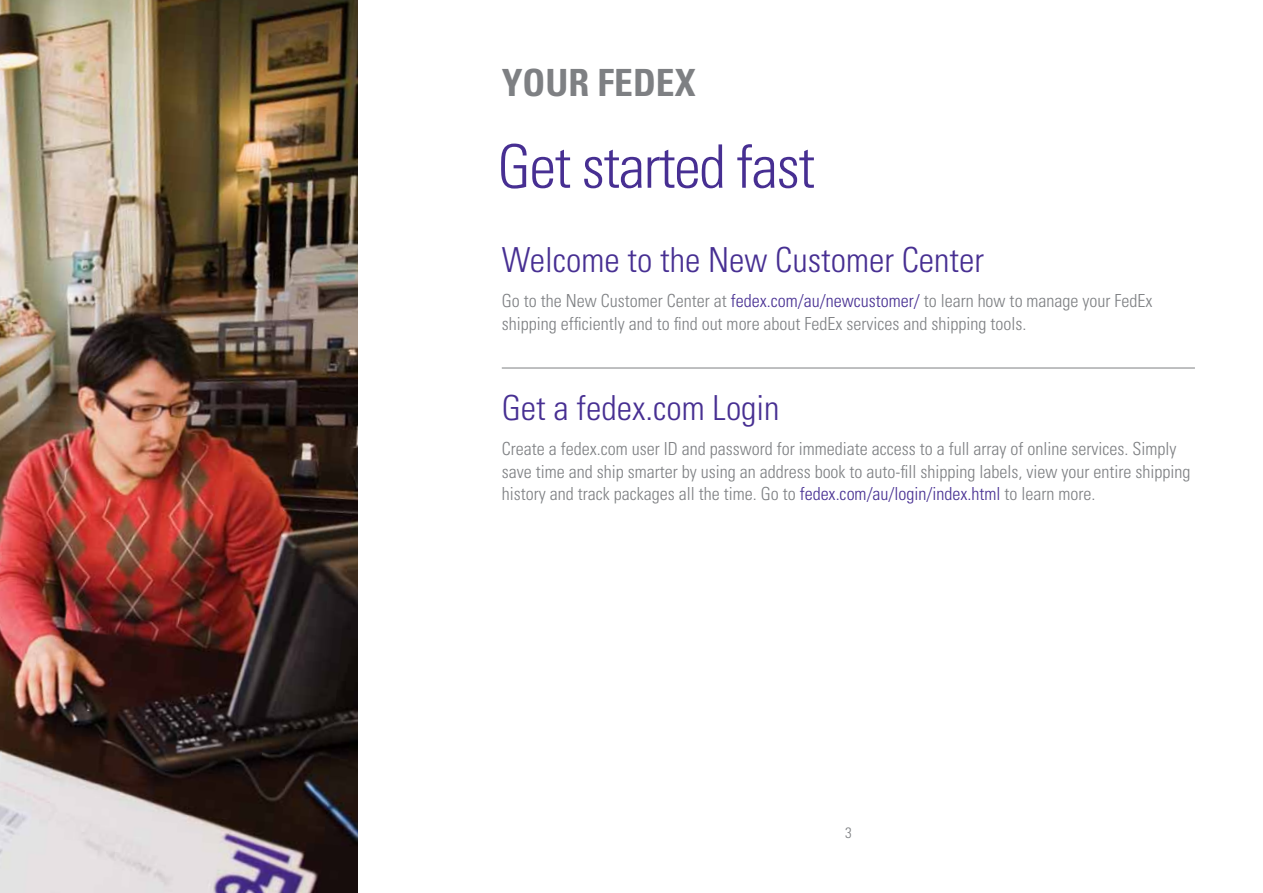
<style>
.page{position:relative;width:1263px;height:893px;background:#fff}
.page>*{position:absolute;margin:0;border:0;box-sizing:border-box;transform-origin:0 0}
.t1{font:300 condensed 60px "Univers";letter-spacing:-.025em;color:#472f92}
.t2{font:700 condensed 37.5px "Univers";color:#7e8083}
.t3{font:300 condensed 34.5px "Univers";color:#472f92}
.t4{font:300 condensed 18px/22.5px "Univers";color:#7e8083}
.t5{font:300 condensed 15px "Univers";color:#7e8083}
.s1{color:#472f92}
</style>
<div class="page">
<hr style="left:502px;top:368px;width:693px;height:1px;background:#7e8083">
<img style="left:0;top:0;width:357px;height:893px">
<h2 class="t2" style="left:502px;top:60px;width:134px">YOU R FEDEX</h2>
<h1 class="t1" style="left:497px;top:131px;width:319px">Get started fast</h1>
<h3 class="t3" style="left:502px;top:239px;width:484px">Welcome to the New Customer Center</h3>
<p class="t4" style="left:502px;top:290px;width:652px">Go to the New Customer Center at <span class="s1">fedex.com/au/newcustomer/</span> to learn how to manage your FedEx shipping efficiently and to find out more about FedEx services and shipping tools.</p>
<h3 class="t3" style="left:502px;top:387px;width:279px">Get a fedex.com Login</h3>
<p class="t4" style="left:502px;top:438px;width:690px">Create a fedex.com user ID and password for immediate access to a full array of online services. Simply save time and ship smarter by using an address book to auto-fill shipping labels, view your entire shipping history and track packages all the time. Go to <span class="s1">fedex.com/au/login/index.html</span> to learn more.</p>
<p class="t5" style="left:845px;top:824px;width:8px">3</p>
</div>
